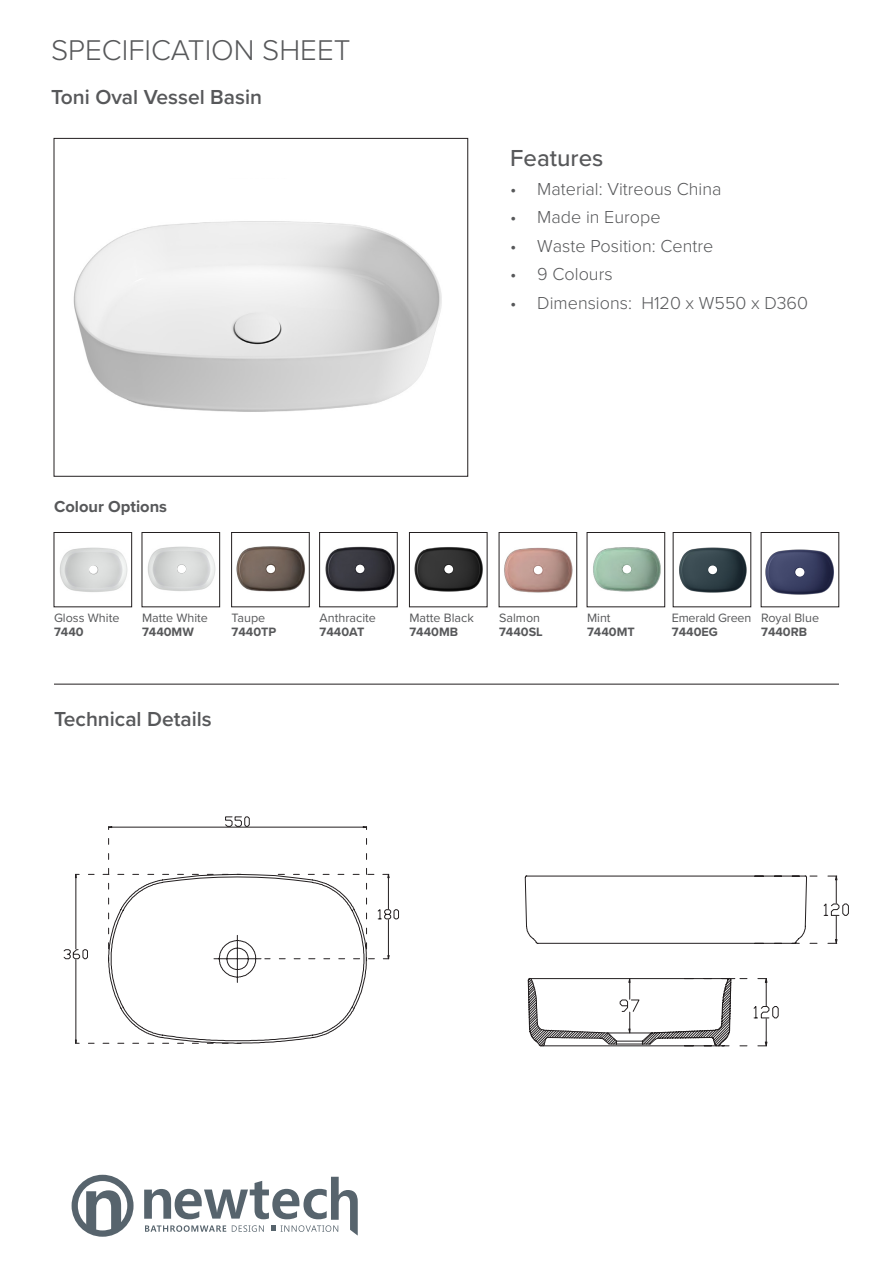
<style>
.page{position:relative;width:893px;height:1263px;background:#fff}
.page>*{position:absolute;margin:0;border:0;box-sizing:border-box;transform-origin:0 0}
.t1{font:300 29.55px "Proxima Nova";color:#57585a}
.t2{font:500 24px "Proxima Nova";color:#57585a}
.t3{font:600 21px "Proxima Nova";color:#57585a}
.t4{font:300 18px "Proxima Nova";color:#57585a}
.t5{font:700 16.5px "Proxima Nova";color:#57585a}
.t6{font:12.6px "Proxima Nova";color:#57585a}
.t7{font:700 12.6px "Proxima Nova";color:#57585a}
.t8{font:12.6px "Proxima Nova";letter-spacing:-.02em;color:#57585a}
</style>
<div class="page">
<div style="left:72px;top:1175px;width:62px;height:62px;border:6px solid #57646d;border-radius:50%"></div>
<svg style="left:86px;top:1190px;width:35px;height:44px"></svg>
<svg style="left:144px;top:1177px;width:214px;height:58px"></svg>
<div style="left:54px;top:138px;width:414px;height:338px;border:1px solid #231f20"></div>
<img style="left:73px;top:221px;width:369px;height:191px">
<hr style="left:54px;top:684px;width:785px;height:1px;background:#231f20">
<div style="left:54px;top:532px;width:78px;height:75px;border:1px solid #231f20"></div>
<div style="left:142px;top:532px;width:78px;height:75px;border:1px solid #231f20"></div>
<div style="left:231px;top:532px;width:78px;height:75px;border:1px solid #231f20"></div>
<div style="left:319px;top:532px;width:78px;height:75px;border:1px solid #231f20"></div>
<div style="left:409px;top:532px;width:78px;height:75px;border:1px solid #231f20"></div>
<div style="left:499px;top:532px;width:78px;height:75px;border:1px solid #231f20"></div>
<div style="left:587px;top:532px;width:78px;height:75px;border:1px solid #231f20"></div>
<img style="left:236px;top:546px;width:69px;height:46px">
<img style="left:60px;top:547px;width:68px;height:45px">
<svg style="left:63px;top:826px;width:161px;height:218px"></svg>
<svg style="left:103px;top:826px;width:10px;height:2px"></svg>
<svg style="left:224px;top:816px;width:175px;height:228px"></svg>
<svg style="left:524px;top:875px;width:313px;height:172px"></svg>
<svg style="left:834px;top:875px;width:4px;height:6px"></svg>
<svg style="left:823px;top:902px;width:26px;height:46px"></svg>
<img style="left:148px;top:546px;width:68px;height:45px">
<img style="left:325px;top:546px;width:69px;height:46px">
<img style="left:414px;top:547px;width:69px;height:45px">
<img style="left:504px;top:547px;width:69px;height:46px">
<img style="left:593px;top:547px;width:68px;height:45px">
<div style="left:623px;top:565px;width:8px;height:8px;background:#fff;border-radius:50%"></div>
<div style="left:534px;top:566px;width:8px;height:8px;background:#fff;border-radius:50%"></div>
<div style="left:444px;top:565px;width:9px;height:8px;background:#fff;border-radius:50%"></div>
<div style="left:356px;top:565px;width:8px;height:8px;background:#fff;border-radius:50%"></div>
<div style="left:266px;top:565px;width:9px;height:8px;background:#fff;border-radius:50%"></div>
<div style="left:177px;top:565px;width:9px;height:8px;background:#fff;border-radius:50%"></div>
<div style="left:89px;top:565px;width:8px;height:8px;background:#fff;border-radius:50%"></div>
<img style="left:679px;top:547px;width:68px;height:46px">
<img style="left:765px;top:549px;width:69px;height:46px">
<div style="left:795px;top:568px;width:9px;height:9px;background:#fff;border-radius:50%"></div>
<div style="left:708px;top:565px;width:9px;height:9px;background:#fff;border-radius:50%"></div>
<p class="t1" style="left:51px;top:28px;width:301px">SPECIFICATION SHEET</p>
<p class="t3" style="left:51px;top:81px;width:212px">Toni Oval Vessel Basin</p>
<p class="t2" style="left:510px;top:140px;width:95px">Features</p>
<p class="t4" style="left:510px;top:175px;width:213px">• Material: Vitreous China</p>
<p class="t4" style="left:510px;top:204px;width:152px">• Made in Europe</p>
<p class="t4" style="left:510px;top:232px;width:205px">• Waste Position: Centre</p>
<p class="t4" style="left:510px;top:260px;width:104px">• 9 Colours</p>
<p class="t4" style="left:510px;top:289px;width:299px">• Dimensions: H120 x W550 x D360</p>
<p class="t5" style="left:54px;top:494px;width:115px">Colour Options</p>
<p class="t6" style="left:54px;top:608px;width:67px">Gloss White</p>
<p class="t7" style="left:54px;top:622px;width:31px">7440</p>
<p class="t6" style="left:142px;top:608px;width:68px">Matte White</p>
<p class="t7" style="left:142px;top:622px;width:53px">7440MW</p>
<p class="t6" style="left:232px;top:608px;width:35px">Taupe</p>
<p class="t7" style="left:232px;top:622px;width:46px">7440TP</p>
<p class="t3" style="left:54px;top:704px;width:159px">Technical Details</p>
<p class="t6" style="left:320px;top:608px;width:58px">Anthracite</p>
<p class="t7" style="left:320px;top:622px;width:46px">7440AT</p>
<p class="t6" style="left:409px;top:608px;width:66px">Matte Black</p>
<p class="t7" style="left:409px;top:622px;width:50px">7440MB</p>
<p class="t6" style="left:499px;top:608px;width:43px">Salmon</p>
<p class="t7" style="left:499px;top:622px;width:45px">7440SL</p>
<p class="t6" style="left:587px;top:608px;width:25px">Mint</p>
<p class="t7" style="left:587px;top:622px;width:49px">7440MT</p>
<p class="t8" style="left:672px;top:608px;width:81px">Emerald Green</p>
<p class="t7" style="left:672px;top:622px;width:47px">7440EG</p>
<p class="t6" style="left:761px;top:608px;width:59px">Royal Blue</p>
<p class="t7" style="left:761px;top:622px;width:47px">7440RB</p>
</div>
